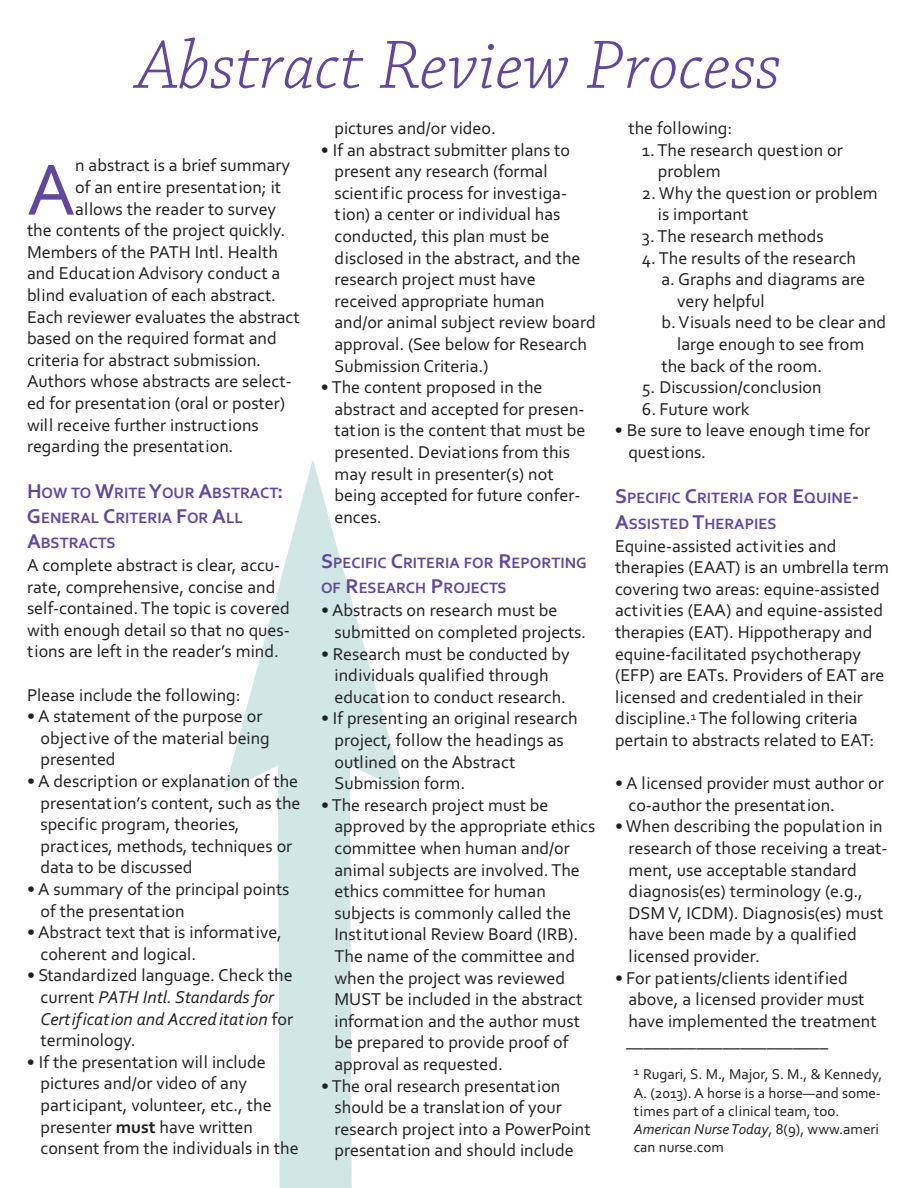
<style>
.page{position:relative;width:918px;height:1188px;background:#fff}
.page>*{position:absolute;margin:0;border:0;box-sizing:border-box;transform-origin:0 0}
.t1{font:76.05px "Corbel";color:#63479d}
.t2{font:italic 300 72px "Chaparral Pro";color:#63479d}
.t3{font:18px/21.6px "Corbel";color:#231f20}
.t4{font:700 15.75px/25.2px "Corbel";color:#63479d}
.t5{font:15px/18px "Corbel";color:#231f20}
.s1{font-size:21px}
.s2{font-style:italic}
.s3{font-weight:700}
</style>
<div class="page">
<div style="left:278px;top:793px;width:74px;height:395px;background:#d1e7e6"></div>
<svg style="left:224px;top:460px;width:180px;height:333px"></svg>
<h2 class="t2" style="left:137px;top:38px;width:645px">Abstract Review Process</h2>
<h1 class="t1" style="left:27px;top:144px;width:50px">A</h1>
<p class="t3" style="left:75px;top:154px;width:216px">n abstract is a brief summary</p>
<p class="t3" style="left:75px;top:176px;width:207px">of an entire presentation; it</p>
<p class="t3" style="left:75px;top:198px;width:203px">allows the reader to survey</p>
<p class="t3" style="left:27px;top:219px;width:260px">the contents of the project quickly.</p>
<p class="t3" style="left:27px;top:241px;width:253px">Members of the PATH Intl. Health</p>
<p class="t3" style="left:27px;top:262px;width:255px">and Education Advisory conduct a</p>
<p class="t3" style="left:27px;top:284px;width:251px">blind evaluation of each abstract.</p>
<p class="t3" style="left:27px;top:306px;width:274px">Each reviewer evaluates the abstract</p>
<p class="t3" style="left:27px;top:327px;width:251px">based on the required format and</p>
<p class="t3" style="left:27px;top:349px;width:236px">criteria for abstract submission.</p>
<p class="t3" style="left:27px;top:370px;width:266px">Authors whose abstracts are select-</p>
<p class="t3" style="left:27px;top:392px;width:260px">ed for presentation (oral or poster)</p>
<p class="t3" style="left:27px;top:414px;width:233px">will receive further instructions</p>
<p class="t3" style="left:27px;top:435px;width:208px">regarding the presentation.</p>
<p class="t4" style="left:27px;top:480px;width:258px"><span class="s1">H</span>OW TO <span class="s1">W</span>RITE <span class="s1">Y</span>OUR <span class="s1">A</span>BSTRACT<span class="s1">:<br>G</span>ENERAL <span class="s1">C</span>RITERIA <span class="s1">F</span>OR <span class="s1">A</span>LL<br><span class="s1">A</span>BSTRACTS</p>
<p class="t3" style="left:27px;top:554px;width:264px">A complete abstract is clear, accu&shy;rate, comprehensive, concise and self-contained. The topic is covered with enough detail so that no ques&shy;tions are left in the reader’s mind.</p>
<p class="t3" style="left:27px;top:684px;width:215px">Please include the following:</p>
<p class="t3" style="left:40px;top:705px;width:231px;text-indent:-14px">• A statement of the purpose or objective of the material being presented</p>
<p class="t3" style="left:40px;top:770px;width:262px;text-indent:-14px">• A description or explanation of the presentation’s content, such as the specific program, theories, practices, methods, techniques or data to be discussed</p>
<p class="t3" style="left:40px;top:878px;width:250px;text-indent:-14px">• A summary of the principal points of the presentation</p>
<p class="t3" style="left:40px;top:921px;width:243px;text-indent:-14px">• Abstract text that is informative, coherent and logical.</p>
<p class="t3" style="left:40px;top:964px;width:254px;text-indent:-13px">• Standardized language. Check the current <span class="s2">PATH Intl. Standards for<br>Certification and Accred itation</span> for terminology.</p>
<p class="t3" style="left:40px;top:1051px;width:260px;text-indent:-14px">• If the presentation will include pictures and/or video of any participant, volunteer, etc., the presenter <span class="s3">MUST</span> have written consent from the individuals in the</p>
<p class="t3" style="left:334px;top:117px;width:163px">pictures and/or video.</p>
<p class="t3" style="left:334px;top:139px;width:263px;text-indent:-14px">• If an abstract submitter plans to present any research (formal scientific process for investiga&shy;tion) a center or individual has conducted, this plan must be disclosed in the abstract, and the research project must have received appropriate human and/or animal subject review board approval. (See below for Research<br>Submission Criteria.)</p>
<p class="t3" style="left:334px;top:376px;width:253px;text-indent:-14px">• The content proposed in the abstract and accepted for presen&shy;tation is the content that must be presented. Deviations from this may result in presenter(s) not being accepted for future confer&shy;ences.</p>
<p class="t4" style="left:321px;top:550px;width:267px"><span class="s1">S</span>PECIFIC <span class="s1">C</span>RITERIA FOR <span class="s1">R</span>EPORTING<br>OF <span class="s1">R</span>ESEARCH <span class="s1">P</span>ROJECTS</p>
<p class="t3" style="left:334px;top:599px;width:253px;text-indent:-14px">• Abstracts on research must be submitted on completed projects.</p>
<p class="t3" style="left:321px;top:643px;width:250px;text-align:center">• Research must be conducted by individuals qualified through education to conduct research.</p>
<p class="t3" style="left:334px;top:707px;width:245px;text-indent:-14px">• If presenting an original research project, follow the headings as outlined on the Abstract<br>Submission form.</p>
<p class="t3" style="left:334px;top:794px;width:262px;text-indent:-14px">• The research project must be approved by the appropriate ethics committee when human and/or animal subjects are involved. The ethics committee for human subjects is commonly called the<br>Institutional Review Board (IRB).<br>The name of the committee and when the project was reviewed<br>MUST be included in the abstract information and the author must be prepared to provide proof of approval as requested.</p>
<p class="t3" style="left:334px;top:1075px;width:258px;text-indent:-14px">• The oral research presentation should be a translation of your research project into a PowerPoint presentation and should include</p>
<p class="t3" style="left:628px;top:117px;width:105px">the following:</p>
<p class="t3" style="left:658px;top:139px;width:187px;text-indent:-16px">1. The research question or problem</p>
<p class="t3" style="left:658px;top:182px;width:222px;text-indent:-16px">2. Why the question or problem is important</p>
<p class="t3" style="left:642px;top:225px;width:183px">3. The research methods</p>
<p class="t3" style="left:642px;top:247px;width:216px">4. The results of the research</p>
<p class="t3" style="left:661px;top:268px;width:205px">a. Graphs and diagrams are</p>
<p class="t3" style="left:677px;top:290px;width:89px">very helpful</p>
<p class="t3" style="left:661px;top:311px;width:226px">b. Visuals need to be clear and</p>
<p class="t3" style="left:677px;top:333px;width:189px">large enough to see from</p>
<p class="t3" style="left:661px;top:355px;width:162px">the back of the room.</p>
<p class="t3" style="left:642px;top:376px;width:181px">5. Discussion/conclusion</p>
<p class="t3" style="left:642px;top:398px;width:109px">6. Future work</p>
<p class="t3" style="left:628px;top:419px;width:243px;text-indent:-14px">• Be sure to leave enough time for questions.</p>
<p class="t4" style="left:615px;top:485px;width:246px"><span class="s1">S</span>PECIFIC <span class="s1">C</span>RITERIA FOR <span class="s1">E</span>QUINE<span class="s1">-<br>A</span>SSISTED <span class="s1">T</span>HERAPIES</p>
<p class="t3" style="left:615px;top:535px;width:276px">Equine-assisted activities and therapies (EAAT) is an umbrella term covering two areas: equine-assisted activities (EAA) and equine-assisted therapies (EAT). Hippotherapy and equine-facilitated psychotherapy (EFP) are EATs. Providers of EAT are licensed and credentialed in their discipline.<sup>1</sup> The following criteria pertain to abstracts related to EAT:</p>
<p class="t3" style="left:629px;top:772px;width:257px;text-indent:-14px">• A licensed provider must author or co-author the presentation.</p>
<p class="t3" style="left:629px;top:815px;width:260px;text-indent:-14px">• When describing the population in research of those receiving a treat&shy;ment, use acceptable standard diagnosis(es) terminology (e.g.,<br>DSM V, ICDM). Diagnosis(es) must have been made by a qualified licensed provider.</p>
<p class="t3" style="left:629px;top:967px;width:250px;text-indent:-14px">• For patients/clients identified above, a licensed provider must have implemented the treatment</p>
<p class="t3" style="left:626px;top:1030px;width:204px">_______________________</p>
<p class="t5" style="left:634px;top:1064px;width:250px;line-height:19.4px"><sup>1</sup> Rugari, S. M., Major, S. M., &amp; Kennedy,<br>A. (2013). A horse is a horse—and some-</p>
<p class="t5" style="left:634px;top:1102px;width:247px">times part of a clinical team, too.<br><span class="s2">American Nurse Today</span>, 8(9), www.ameri can nurse.com</p>
</div>
